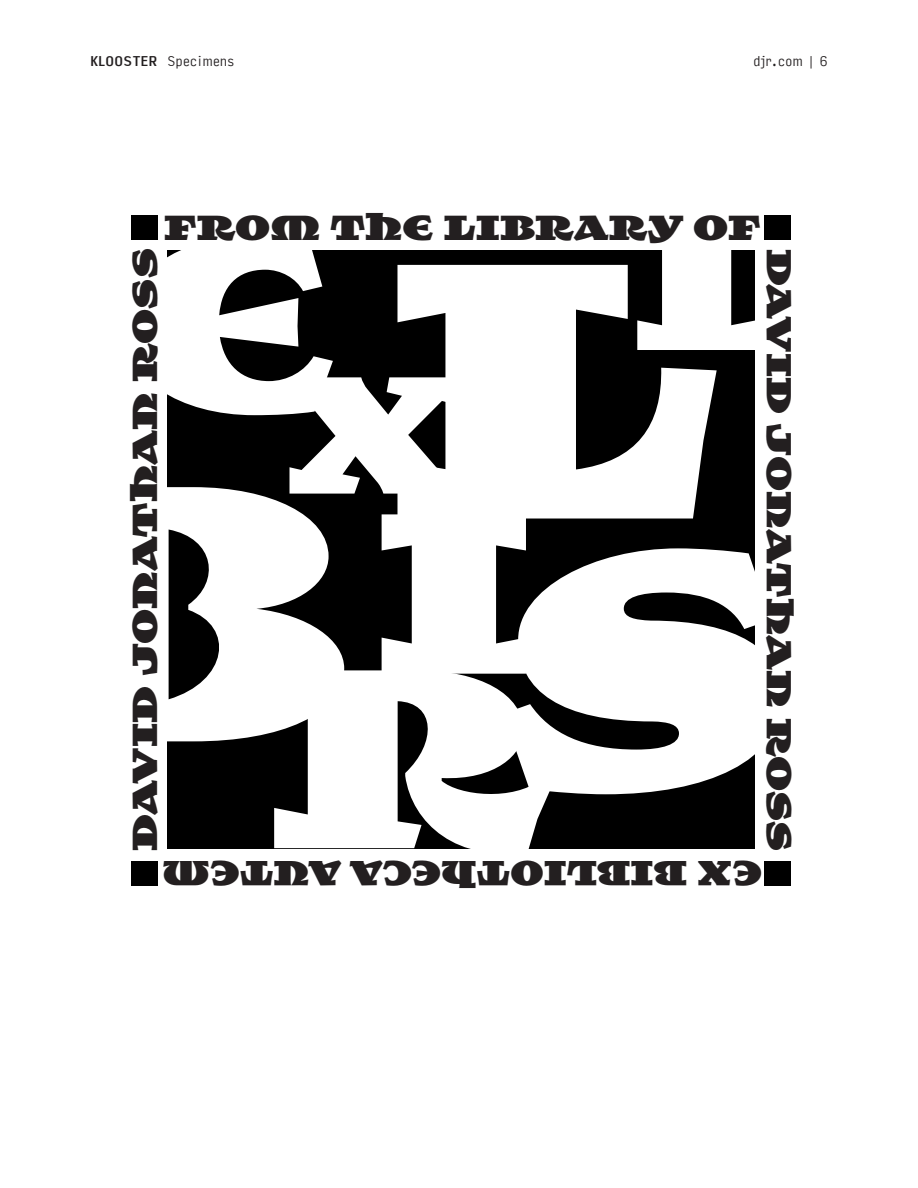
<style>
.page{position:relative;width:918px;height:1188px;background:#fff}
.page>*{position:absolute;margin:0;border:0;box-sizing:border-box;transform-origin:0 0}
.t1{font:339px "Klooster";color:#fff}
.t2{font:338.1px "Klooster";color:#fff}
.t3{font:237px "Klooster";color:#fff}
.t4{font:230.25px "Klooster";color:#fff}
.t5{font:212.4px "Klooster";color:#fff}
.t6{font:174.3px "Klooster";color:#fff}
.t7{font:154.95px "Klooster";color:#fff}
.t8{font:32.4px "Klooster";color:#231f20}
.t9{font:32.4px "Klooster";color:#231f20;scale:.95 1}
.t10{font:300 13.5px "Input Sans Condensed";letter-spacing:-.02em;color:#231f20}
.s1{font-weight:500}
</style>
<div class="page">
<div style="left:167px;top:250px;width:588px;height:598px;background:#000"></div>
<div style="left:131px;top:215px;width:26px;height:25px;background:#000"></div>
<div style="left:131px;top:861px;width:26px;height:24px;background:#000"></div>
<div style="left:765px;top:215px;width:26px;height:25px;background:#000"></div>
<div style="left:765px;top:861px;width:26px;height:24px;background:#000"></div>
<p class="t10" style="left:90px;top:49px;width:146px"><span class="s1">KLOOSTER</span> Specimens</p>
<p class="t10" style="left:753px;top:49px;width:76px">djr.com | 6</p>
<p class="t8" style="left:164px;top:210px;width:598px">FROM THE LIBRARY OF</p>
<h3 class="t6" style="left:632px;top:188px;width:132px">I</h3>
<h3 class="t4" style="left:116px;top:198px;width:226px">E</h3>
<p class="t8" style="left:127px;top:851px;width:605px;rotate:-90deg">DAVID JONATHAN ROSS</p>
<p class="t8" style="left:797px;top:249px;width:605px;rotate:90deg">DAVID JONATHAN ROSS</p>
<h2 class="t2" style="left:388px;top:204px;width:335px">L</h2>
<h3 class="t7" style="left:285px;top:349px;width:175px">X</h3>
<h1 class="t1" style="left:-19px;top:426px;width:371px">B</h1>
<h3 class="t5" style="left:375px;top:476px;width:160px">I</h3>
<h3 class="t3" style="left:268px;top:628px;width:528px">R<sup>S</sup></h3>
<p class="t9" style="left:762px;top:891px;width:633px;rotate:-180deg">Ex bibliotheca autem</p>
</div>
